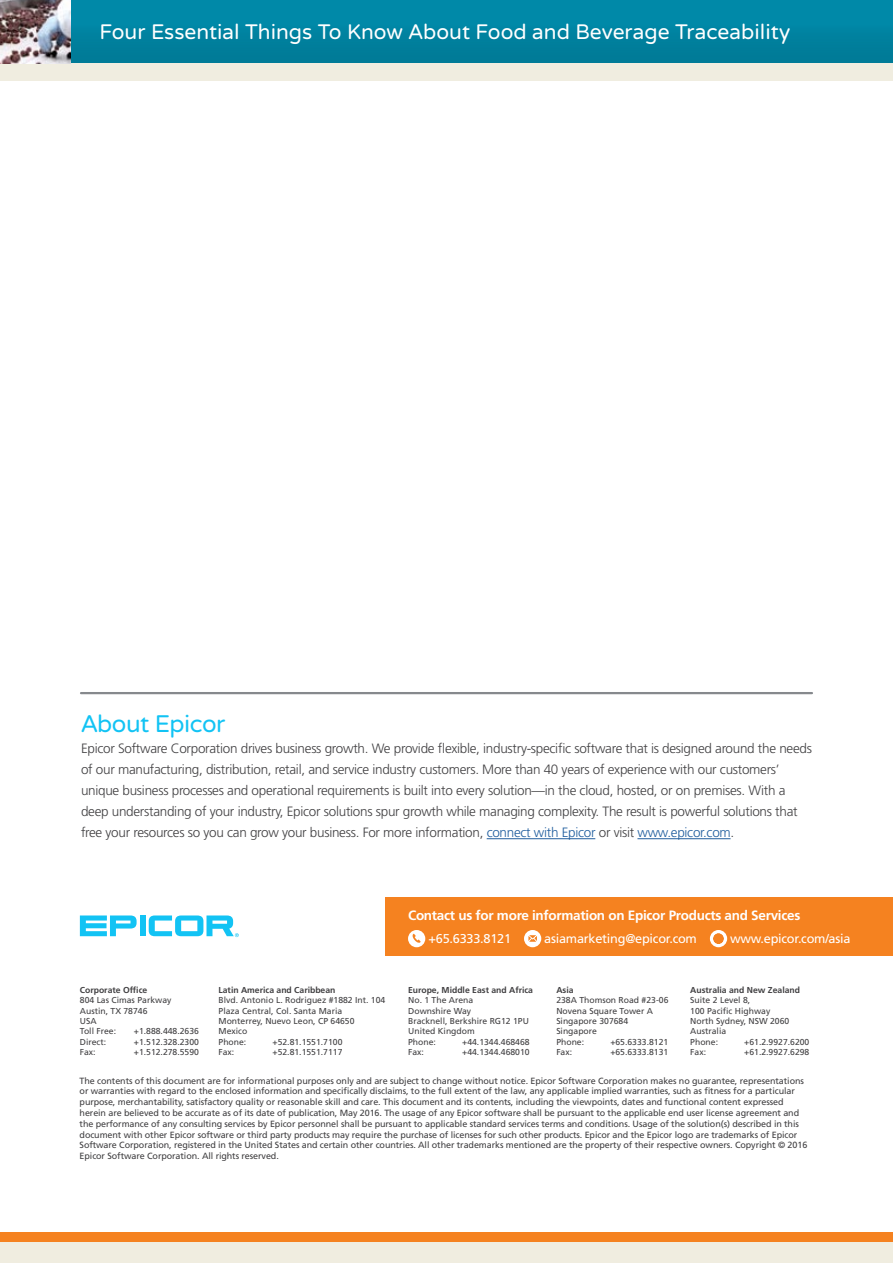
<style>
.page{position:relative;width:893px;height:1263px;background:#fff}
.page>*{position:absolute;margin:0;border:0;box-sizing:border-box;transform-origin:0 0}
.Body_Heading{font:24px "Varela Round";letter-spacing:-.02em;color:#12c3f4}
.t1{font:21px "Varela Round";color:#fff}
.t2{font:300 13.5px/21px "Frutiger LT Std";letter-spacing:-.02em;color:#414042}
.t3{font:700 13.5px "Frutiger LT Std";letter-spacing:-.02em;color:#fff}
.Phone_Email_Website{font:12.75px "Frutiger LT Std";letter-spacing:-.02em;color:#fff}
.t4{font:9px/10.8px "Frutiger LT Std";letter-spacing:-.01em;color:#414042}
.t5{font:8.7px/10.4px "Frutiger LT Std";color:#414042}
.t6{font:700 8.7px "Frutiger LT Std";color:#414042}
.s1{color:#215e9e}
</style>
<div class="page">
<div style="left:0;top:1232px;width:893px;height:10px;background:#f58220"></div>
<div style="left:0;top:1242px;width:893px;height:21px;background:#f0ede0"></div>
<hr style="left:487px;top:838px;width:108px;height:1px;background:#215e9e">
<hr style="left:637px;top:838px;width:93px;height:1px;background:#215e9e">
<hr style="left:81px;top:692px;width:731px;height:2px;background:#86898d">
<div style="left:385px;top:897px;width:508px;height:59px;background:#f58220"></div>
<div style="left:140px;top:915px;width:6px;height:21px;background:#12c3f4"></div>
<svg style="left:80px;top:915px;width:57px;height:21px"></svg>
<svg style="left:149px;top:915px;width:90px;height:22px"></svg>
<div style="left:408px;top:930px;width:17px;height:17px;background:#fff;border-radius:50%"></div>
<svg style="left:413px;top:934px;width:8px;height:9px"></svg>
<div style="left:524px;top:930px;width:17px;height:17px;background:#fff;border-radius:50%"></div>
<svg style="left:528px;top:935px;width:9px;height:7px"></svg>
<svg style="left:710px;top:930px;width:17px;height:17px"></svg>
<svg style="left:713px;top:934px;width:10px;height:9px"></svg>
<div style="left:0;top:0;width:893px;height:63px;background:#0084a2"></div>
<div style="left:0;top:63px;width:893px;height:17px;background:#f0ede0"></div>
<img style="left:0;top:0;width:71px;height:63px">
<h2 class="t1" style="left:99px;top:19px;width:692px">Four Essential Things To Know About Food and Beverage Traceability</h2>
<p class="Body_Heading" style="left:81px;top:710px;width:146px">About Epicor</p>
<p class="t2" style="left:81px;top:738px;width:732px">Epicor Software Corporation drives business growth. We provide flexible, industry-specific software that is designed around the needs of our manufacturing, distribution, retail, and service industry customers. More than 40 years of experience with our customers’ unique business processes and operational requirements is built into every solution—in the cloud, hosted, or on premises. With a deep understanding of your industry, Epicor solutions spur growth while managing complexity. The result is powerful solutions that free your resources so you can grow your business. For more information, <span class="s1">connect with Epicor</span> or visit <span class="s1">www.epicor.com</span>.</p>
<h3 class="t3" style="left:408px;top:908px;width:394px">Contact us for more information on Epicor Products and Services</h3>
<p class="t6" style="left:80px;top:985px;width:69px">Corporate Office</p>
<p class="t5" style="left:80px;top:995px;width:93px">804 Las Cimas Parkway<br>Austin, TX 78746<br>USA<br>Toll Free:</p>
<p class="t5" style="left:134px;top:1026px;width:67px">+1.888.448.2636</p>
<p class="t5" style="left:80px;top:1036px;width:28px">Direct:</p>
<p class="t5" style="left:134px;top:1036px;width:67px">+1.512.328.2300</p>
<p class="t5" style="left:80px;top:1047px;width:17px">Fax:</p>
<p class="t5" style="left:134px;top:1047px;width:67px">+1.512.278.5590</p>
<p class="t6" style="left:219px;top:985px;width:118px">Latin America and Caribbean</p>
<p class="t5" style="left:219px;top:995px;width:168px">Blvd. Antonio L. Rodriguez #1882 Int. 104<br>Plaza Central, Col. Santa Maria<br>Monterrey, Nuevo Leon, CP 64650<br>Mexico<br>Phone:</p>
<p class="t5" style="left:273px;top:1036px;width:71px">+52.81.1551.7100</p>
<p class="t5" style="left:219px;top:1047px;width:17px">Fax:</p>
<p class="t5" style="left:273px;top:1047px;width:71px">+52.81.1551.7117</p>
<p class="Phone_Email_Website" style="left:428px;top:931px;width:84px">+65.6333.8121</p>
<p class="Phone_Email_Website" style="left:544px;top:931px;width:154px">asiamarketing@epicor.com</p>
<p class="Phone_Email_Website" style="left:730px;top:931px;width:122px">www.epicor.com/asia</p>
<p class="t6" style="left:408px;top:985px;width:126px">Europe, Middle East and Africa</p>
<p class="t5" style="left:408px;top:995px;width:122px">No. 1 The Arena<br>Downshire Way<br>Bracknell, Berkshire RG12 1PU<br>United Kingdom<br>Phone:</p>
<p class="t5" style="left:462px;top:1036px;width:69px">+44.1344.468468</p>
<p class="t6" style="left:556px;top:985px;width:19px">Asia</p>
<p class="t5" style="left:556px;top:995px;width:114px">238A Thomson Road #23-06<br>Novena Square Tower A<br>Singapore 307684<br>Singapore<br>Phone:</p>
<p class="t5" style="left:610px;top:1036px;width:59px">+65.6333.8121</p>
<p class="t6" style="left:690px;top:985px;width:111px">Australia and New Zealand</p>
<p class="t5" style="left:690px;top:995px;width:101px">Suite 2 Level 8,<br>100 Pacific Highway<br>North Sydney, NSW 2060<br>Australia<br>Phone:</p>
<p class="t5" style="left:744px;top:1036px;width:67px">+61.2.9927.6200</p>
<p class="t5" style="left:408px;top:1047px;width:17px">Fax:</p>
<p class="t5" style="left:462px;top:1047px;width:69px">+44.1344.468010</p>
<p class="t5" style="left:556px;top:1047px;width:17px">Fax:</p>
<p class="t5" style="left:610px;top:1047px;width:59px">+65.6333.8131</p>
<p class="t5" style="left:690px;top:1047px;width:17px">Fax:</p>
<p class="t5" style="left:744px;top:1047px;width:67px">+61.2.9927.6298</p>
<p class="t4" style="left:80px;top:1075px;width:729px">The contents of this document are for informational purposes only and are subject to change without notice. Epicor Software Corporation makes no guarantee, representations or warranties with regard to the enclosed information and specifically disclaims, to the full extent of the law, any applicable implied warranties, such as fitness for a particular purpose, merchantability, satisfactory quality or reasonable skill and care. This document and its contents, including the viewpoints, dates and functional content expressed herein are believed to be accurate as of its date of publication, May 2016. The usage of any Epicor software shall be pursuant to the applicable end user license agreement and the performance of any consulting services by Epicor personnel shall be pursuant to applicable standard services terms and conditions. Usage of the solution(s) described in this document with other Epicor software or third party products may require the purchase of licenses for such other products. Epicor and the Epicor logo are trademarks of Epicor Software Corporation, registered in the United States and certain other countries. All other trademarks mentioned are the property of their respective owners. Copyright © 2016<br>Epicor Software Corporation. All rights reserved.</p>
</div>
